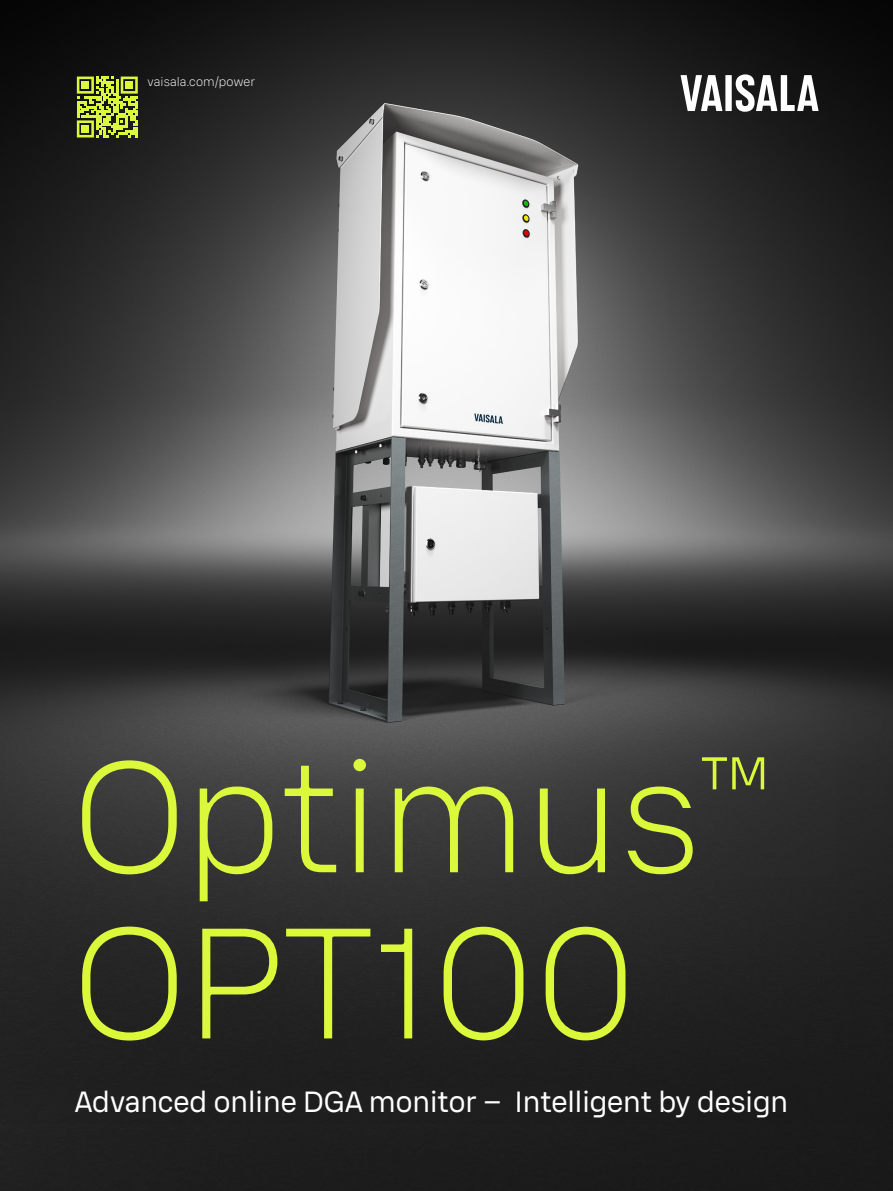
<style>
.page{position:relative;width:893px;height:1191px;background:#fff}
.page>*{position:absolute;margin:0;border:0;box-sizing:border-box;transform-origin:0 0}
.Headline_H1{font:300 153px "Vaisala Sans";color:#dbf93a}
.Headline_H4{font:28.5px "Vaisala Sans";color:#fff}
.t1{font:300 12px "Vaisala Sans";letter-spacing:.01em;color:#fff}
</style>
<div class="page">
<div style="left:0;top:1123px;width:893px;height:68px;background:#1d1d1d"></div>
<img style="left:0;top:0;width:893px;height:1123px">
<svg style="left:681px;top:75px;width:41px;height:36px"></svg>
<div style="left:725px;top:75px;width:7px;height:36px;background:#fff"></div>
<svg style="left:736px;top:74px;width:83px;height:38px"></svg>
<svg style="left:77px;top:77px;width:61px;height:60px;background:#8ea12c"></svg>
<div style="left:82px;top:81px;width:7px;height:8px;background:#dbf93a"></div>
<div style="left:126px;top:81px;width:7px;height:8px;background:#dbf93a"></div>
<div style="left:82px;top:125px;width:7px;height:8px;background:#dbf93a"></div>
<p class="t1" style="left:148px;top:74px;width:109px">vaisala.com/power</p>
<p class="Headline_H1" style="left:73px;top:711px;width:698px">Optimus<sup>™</sup></p>
<p class="Headline_H1" style="left:73px;top:878px;width:565px">OPT100</p>
<p class="Headline_H4" style="left:74px;top:1082px;width:715px">Advanced online DGA monitor – Intelligent by design</p>
</div>
